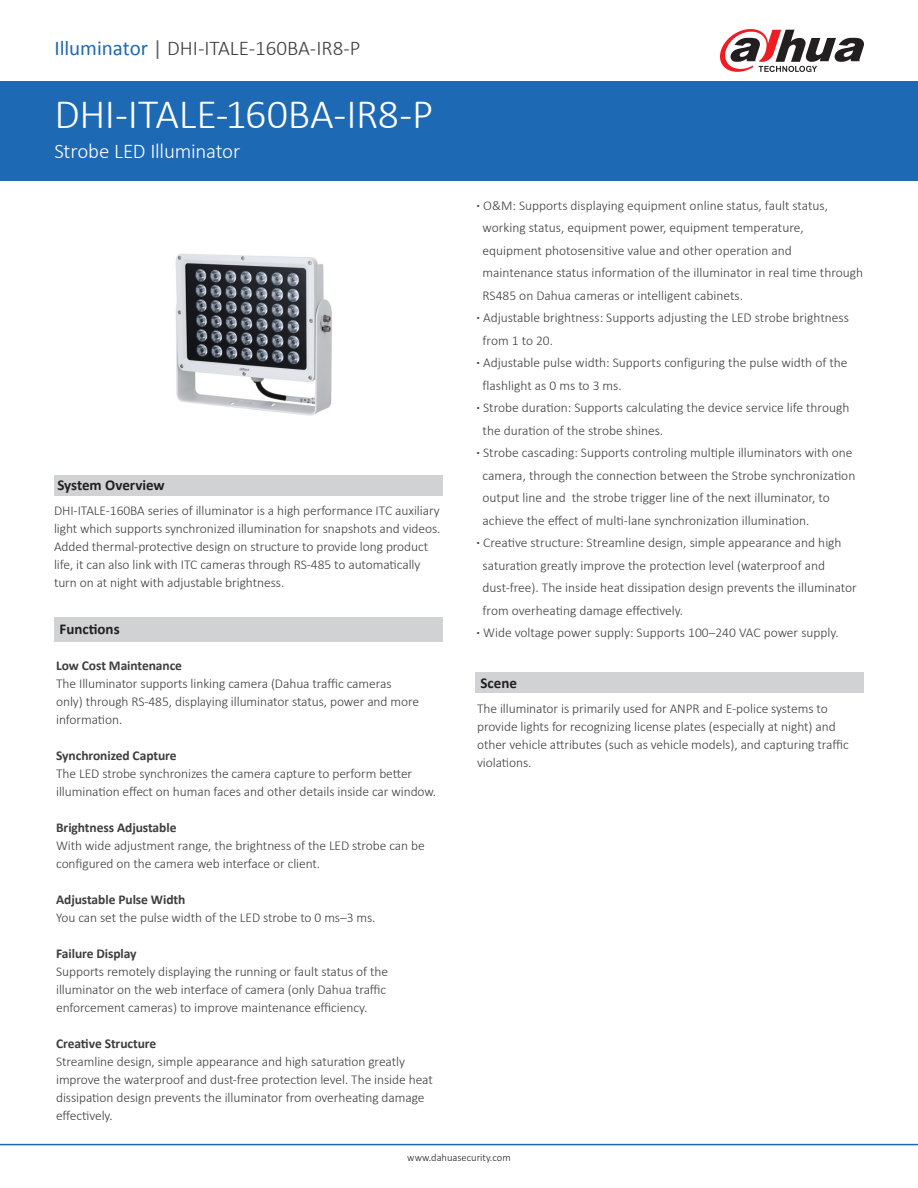
<style>
.page{position:relative;width:918px;height:1188px;background:#fff}
.page>*{position:absolute;margin:0;border:0;box-sizing:border-box;transform-origin:0 0}
.t1{font:300 42px "Calibri";letter-spacing:-.01em;color:#fff}
.t2{font:300 21px "Calibri";color:#3e3e3f}
.t3{font:300 21px "Calibri";letter-spacing:-.01em;color:#fff}
.t4{font:700 15px "Calibri";color:#231f20}
.t5{font:300 13.5px/18px "Calibri";letter-spacing:-.005em;color:#3e3e3f}
.t6{font:700 13.5px "Calibri";letter-spacing:-.005em;color:#3e3e3f}
.t7{font:300 10.5px "Calibri";color:#231f20}
.s1{font-weight:400;color:#1e69b4}
.s2{font-weight:400;color:#636366}
.s3{font-weight:700}
</style>
<div class="page">
<img style="left:175px;top:253px;width:157px;height:163px">
<div style="left:54px;top:476px;width:389px;height:20px;background:#d1d2d4"></div>
<div style="left:0;top:81px;width:918px;height:100px;background:#1e69b4"></div>
<hr style="left:0;top:1144px;width:918px;height:1px;background:#1e69b4">
<svg style="left:720px;top:29px;width:144px;height:43px"></svg>
<div style="left:54px;top:617px;width:389px;height:25px;background:#d1d2d4"></div>
<div style="left:475px;top:672px;width:389px;height:20px;background:#d1d2d4"></div>
<p class="t2" style="left:54px;top:35px;width:308px"><span class="s1">Illuminator</span> <span class="s2">|</span> DHI-ITALE-160BA-IR8-P</p>
<p class="t1" style="left:55px;top:88px;width:381px">DHI-ITALE-160BA-IR8-P</p>
<p class="t3" style="left:55px;top:138px;width:187px">Strobe LED Illuminator</p>
<p class="t4" style="left:57px;top:475px;width:109px">System Overview</p>
<p class="t5" style="left:54px;top:501px;width:388px">DHI-ITALE-160BA series of illuminator is a high performance ITC auxiliary light which supports synchronized illumination for snapshots and videos.<br>Added thermal-protective design on structure to provide long product life, it can also link with ITC cameras through RS-485 to automatically turn on at night with adjustable brightness.</p>
<p class="t4" style="left:60px;top:619px;width:62px">Functions</p>
<p class="t6" style="left:56px;top:657px;width:127px">Low Cost Maintenance</p>
<p class="t5" style="left:56px;top:674px;width:365px">The Illuminator supports linking camera (Dahua traffic cameras only) through RS-485, displaying illuminator status, power and more information.</p>
<p class="t6" style="left:56px;top:747px;width:122px">Synchronized Capture</p>
<p class="t5" style="left:56px;top:764px;width:382px">The LED strobe synchronizes the camera capture to perform better illumination effect on human faces and other details inside car window.</p>
<p class="t6" style="left:56px;top:819px;width:122px">Brightness Adjustable</p>
<p class="t5" style="left:56px;top:836px;width:370px">With wide adjustment range, the brightness of the LED strobe can be configured on the camera web interface or client.</p>
<p class="t6" style="left:56px;top:891px;width:131px">Adjustable Pulse Width</p>
<p class="t5" style="left:56px;top:908px;width:321px">You can set the pulse width of the LED strobe to 0 ms–3 ms.</p>
<p class="t6" style="left:56px;top:945px;width:82px">Failure Display</p>
<p class="t5" style="left:56px;top:962px;width:333px">Supports remotely displaying the running or fault status of the illuminator on the web interface of camera (only Dahua traffic enforcement cameras) to improve maintenance efficiency.</p>
<p class="t6" style="left:56px;top:1035px;width:102px">Creative Structure</p>
<p class="t5" style="left:56px;top:1052px;width:378px">Streamline design, simple appearance and high saturation greatly improve the waterproof and dust-free protection level. The inside heat dissipation design prevents the illuminator from overheating damage effectively.</p>
<p class="t5" style="left:477px;top:196px;width:353px"><span class="s3">·</span> O&amp;M: Supports displaying equipment online status, fault status,</p>
<p class="t5" style="left:483px;top:219px;width:323px">working status, equipment power, equipment temperature,</p>
<p class="t5" style="left:483px;top:241px;width:311px">equipment photosensitive value and other operation and</p>
<p class="t5" style="left:483px;top:264px;width:382px">maintenance status information of the illuminator in real time through</p>
<p class="t5" style="left:483px;top:286px;width:262px">RS485 on Dahua cameras or intelligent cabinets.</p>
<p class="t5" style="left:477px;top:309px;width:374px"><span class="s3">·</span> Adjustable brightness: Supports adjusting the LED strobe brightness</p>
<p class="t5" style="left:483px;top:331px;width:72px">from 1 to 20.</p>
<p class="t5" style="left:477px;top:354px;width:373px"><span class="s3">·</span> Adjustable pulse width: Supports configuring the pulse width of the</p>
<p class="t5" style="left:483px;top:376px;width:141px">flashlight as 0 ms to 3 ms.</p>
<p class="t5" style="left:477px;top:399px;width:374px"><span class="s3">·</span> Strobe duration: Supports calculating the device service life through</p>
<p class="t5" style="left:483px;top:421px;width:182px">the duration of the strobe shines.</p>
<p class="t5" style="left:477px;top:444px;width:377px"><span class="s3">·</span> Strobe cascading: Supports controling multiple illuminators with one</p>
<p class="t5" style="left:483px;top:466px;width:374px">camera, through the connection between the Strobe synchronization</p>
<p class="t5" style="left:483px;top:489px;width:349px">output line and the strobe trigger line of the next illuminator, to</p>
<p class="t5" style="left:483px;top:511px;width:328px">achieve the effect of multi-lane synchronization illumination.</p>
<p class="t5" style="left:477px;top:534px;width:367px"><span class="s3">·</span> Creative structure: Streamline design, simple appearance and high</p>
<p class="t5" style="left:483px;top:556px;width:344px">saturation greatly improve the protection level (waterproof and</p>
<p class="t5" style="left:483px;top:579px;width:376px">dust-free). The inside heat dissipation design prevents the illuminator</p>
<p class="t5" style="left:483px;top:601px;width:202px">from overheating damage effectively.</p>
<p class="t5" style="left:477px;top:624px;width:364px"><span class="s3">·</span> Wide voltage power supply: Supports 100–240 VAC power supply.</p>
<p class="t4" style="left:480px;top:673px;width:38px">Scene</p>
<p class="t5" style="left:477px;top:699px;width:373px">The illuminator is primarily used for ANPR and E-police systems to provide lights for recognizing license plates (especially at night) and other vehicle attributes (such as vehicle models), and capturing traffic violations.</p>
<p class="t7" style="left:407px;top:1151px;width:105px">www.dahuasecurity.com</p>
</div>
